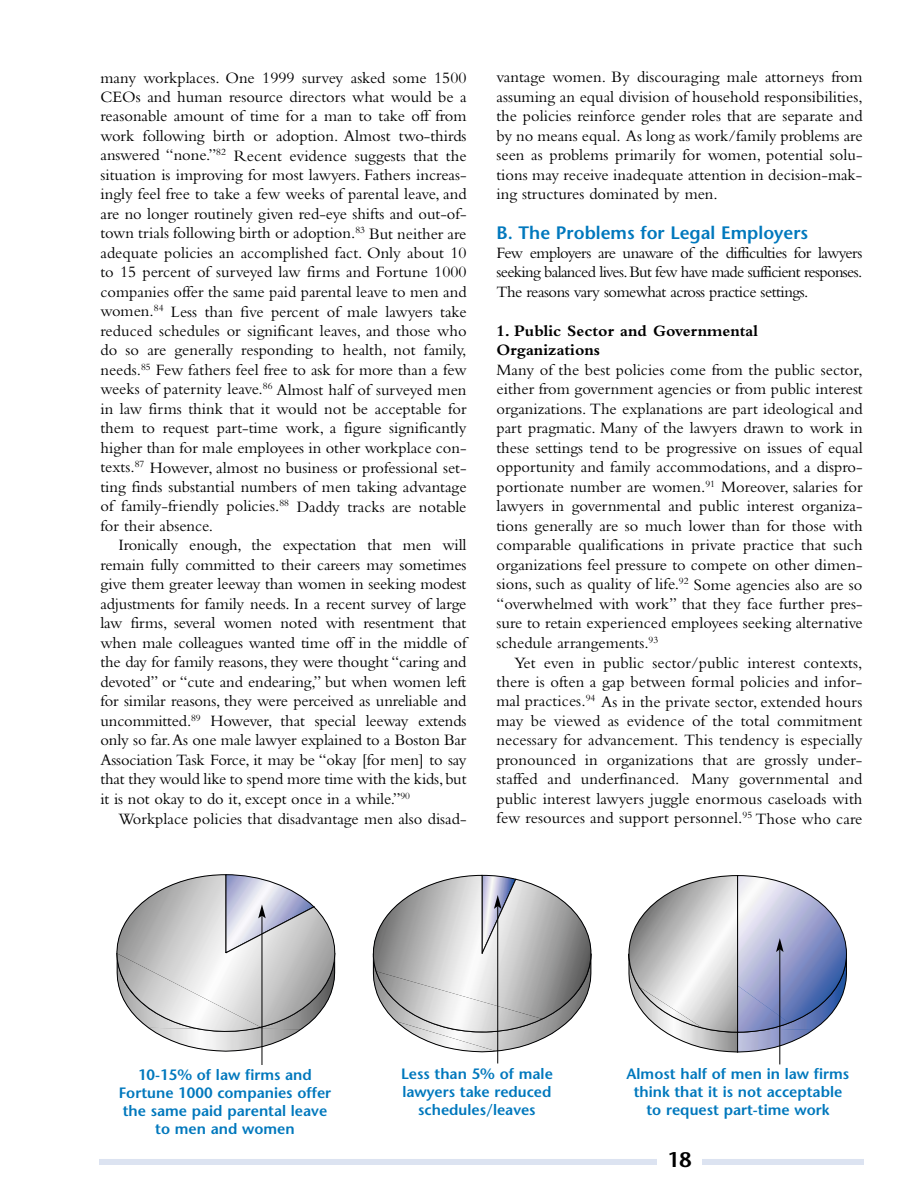
<style>
.page{position:relative;width:918px;height:1188px;background:#fff}
.page>*{position:absolute;margin:0;border:0;box-sizing:border-box;transform-origin:0 0}
.t1{font:600 21px "Stone Sans";color:#000}
.t2{font:600 18px "Stone Sans";color:#0078bd}
.t3{font:16.5px/19.5px "Bembo";color:#000;text-align:justify}
.t4{font:700 16.5px/19.5px "Bembo";color:#000}
.t5{font:600 15px/18px "Stone Sans";color:#0078bd;text-align:center}
</style>
<div class="page">
<div style="left:99px;top:1159px;width:765px;height:6px;background:#dce3f1"></div>
<div style="left:657px;top:1144px;width:45px;height:36px;background:#fff"></div>
<hr style="left:262px;top:916px;width:1px;height:149px;background:#000">
<svg style="left:116px;top:874px;width:219px;height:178px"></svg>
<hr style="left:497px;top:906px;width:1px;height:157px;background:#000">
<svg style="left:373px;top:875px;width:218px;height:177px"></svg>
<hr style="left:779px;top:949px;width:1px;height:115px;background:#000">
<svg style="left:629px;top:875px;width:218px;height:178px"></svg>
<p class="t3" style="left:100px;top:69px;width:368px">many workplaces. One 1999 survey asked some 1500<br>CEOs and human resource directors what would be a reasonable amount of time for a man to take off from work following birth or adoption. Almost two-thirds answered “none.”<sup>82</sup> Recent evidence suggests that the situation is improving for most lawyers. Fathers increas&shy;ingly feel free to take a few weeks of parental leave, and are no longer routinely given red-eye shifts and out-of&shy;town trials following birth or adoption.<sup>83</sup> But neither are adequate policies an accomplished fact. Only about 10 to 15 percent of surveyed law firms and Fortune 1000 companies offer the same paid parental leave to men and women.<sup>84</sup> Less than five percent of male lawyers take reduced schedules or significant leaves, and those who do so are generally responding to health, not family, needs.<sup>85</sup> Few fathers feel free to ask for more than a few weeks of paternity leave.<sup>86</sup> Almost half of surveyed men in law firms think that it would not be acceptable for them to request part-time work, a figure significantly higher than for male employees in other workplace con&shy;texts.<sup>87</sup> However, almost no business or professional set&shy;ting finds substantial numbers of men taking advantage of family-friendly policies.<sup>88</sup> Daddy tracks are notable for their absence.</p>
<p class="t3" style="left:101px;top:537px;width:367px;text-indent:18px">Ironically enough, the expectation that men will remain fully committed to their careers may sometimes give them greater leeway than women in seeking modest adjustments for family needs. In a recent survey of large law firms, several women noted with resentment that when male colleagues wanted time off in the middle of the day for family reasons, they were thought “caring and devoted” or “cute and endearing,” but when women left for similar reasons, they were perceived as unreliable and uncommitted.<sup>89</sup> However, that special leeway extends only so far.As one male lawyer explained to a Boston Bar Association Task Force, it may be “okay [for men] to say that they would like to spend more time with the kids,but it is not okay to do it, except once in a while.”<sup>90</sup></p>
<p class="t3" style="left:118px;top:810px;width:350px">Workplace policies that disadvantage men also disad-</p>
<p class="t3" style="left:497px;top:69px;width:368px">vantage women. By discouraging male attorneys from assuming an equal division of household responsibilities, the policies reinforce gender roles that are separate and by no means equal. As long as work/family problems are seen as problems primarily for women, potential solu&shy;tions may receive inadequate attention in decision-mak&shy;ing structures dominated by men.</p>
<p class="t2" style="left:496px;top:225px;width:313px">B. The Problems for Legal Employers</p>
<p class="t3" style="left:496px;top:245px;width:367px">Few employers are unaware of the difficulties for lawyers seeking balanced lives.But few have made sufficient responses.<br>The reasons vary somewhat across practice settings.</p>
<p class="t4" style="left:496px;top:323px;width:263px">1. Public Sector and Governmental<br>Organizations</p>
<p class="t3" style="left:496px;top:362px;width:368px">Many of the best policies come from the public sector, either from government agencies or from public interest organizations. The explanations are part ideological and part pragmatic. Many of the lawyers drawn to work in these settings tend to be progressive on issues of equal opportunity and family accommodations, and a dispro&shy;portionate number are women.<sup>91</sup> Moreover, salaries for lawyers in governmental and public interest organiza&shy;tions generally are so much lower than for those with comparable qualifications in private practice that such organizations feel pressure to compete on other dimen&shy;sions, such as quality of life.<sup>92</sup> Some agencies also are so “overwhelmed with work” that they face further pres&shy;sure to retain experienced employees seeking alternative schedule arrangements.<sup>93</sup></p>
<p class="t3" style="left:497px;top:654px;width:368px;text-indent:18px">Yet even in public sector/public interest contexts, there is often a gap between formal policies and infor&shy;mal practices.<sup>94</sup> As in the private sector, extended hours may be viewed as evidence of the total commitment necessary for advancement. This tendency is especially pronounced in organizations that are grossly under&shy;staffed and underfinanced. Many governmental and public interest lawyers juggle enormous caseloads with few resources and support personnel.<sup>95</sup> Those who care</p>
<p class="t5" style="left:119px;top:1068px;width:214px">10-15% of law firms and<br>Fortune 1000 companies offer the same paid parental leave to men and women</p>
<p class="t5" style="left:401px;top:1066px;width:153px">Less than 5% of male lawyers take reduced schedules/leaves</p>
<p class="t5" style="left:627px;top:1066px;width:224px">Almost half of men in law firms think that it is not acceptable to request part-time work</p>
<p class="t1" style="left:667px;top:1152px;width:26px">18</p>
</div>
